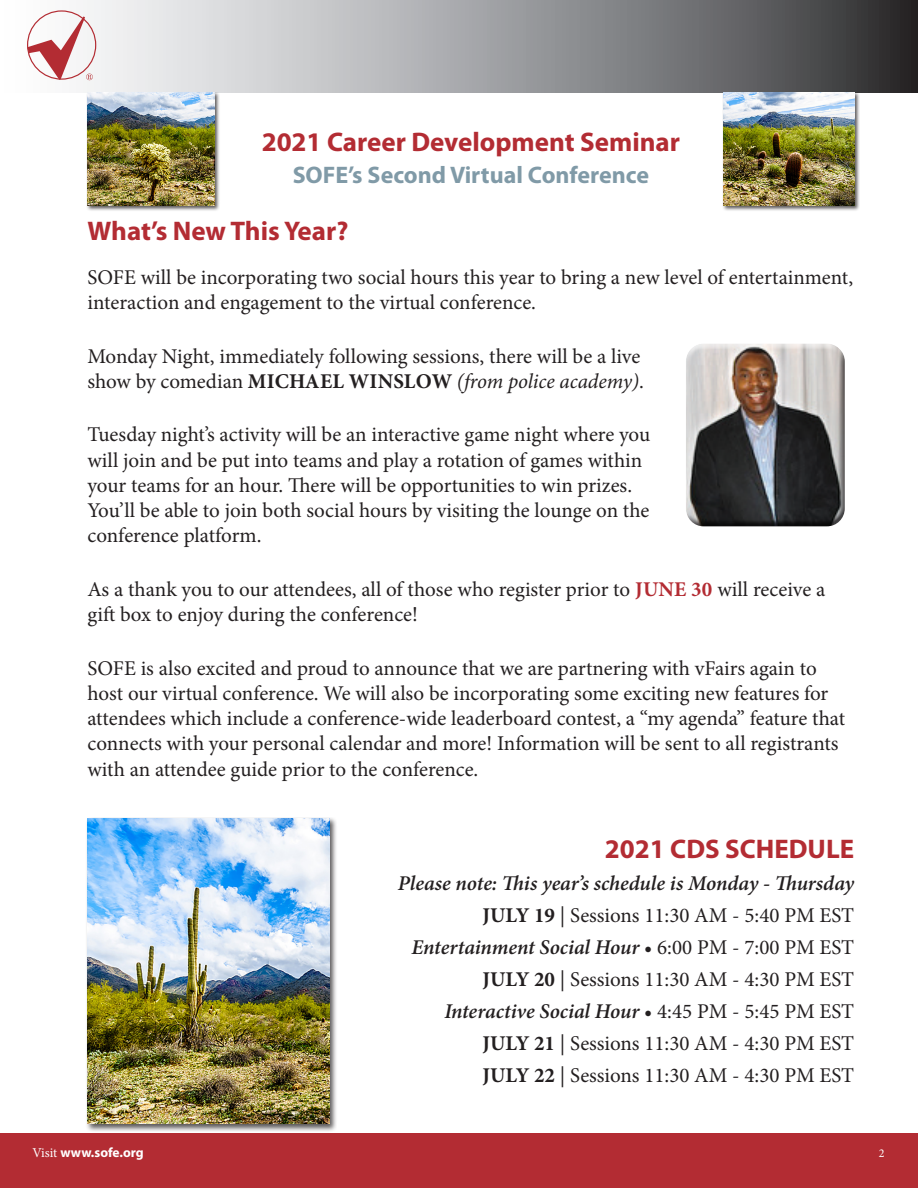
<style>
.page{position:relative;width:918px;height:1188px;background:#fff}
.page>*{position:absolute;margin:0;border:0;box-sizing:border-box;transform-origin:0 0}
.Headline{font:700 27px "Myriad Pro";color:#b32c33}
.Subhead_1{font:700 24px "Myriad Pro";color:#809aa7}
.Body_text_No_Indent{font:21px/25.2px "Minion Pro";color:#231f20}
.Body_text_No_Indent-2{font:italic 600 21px "Minion Pro";letter-spacing:-.005em;color:#231f20}
.t1{font:700 13.5px "Myriad Pro";color:#fff}
.t2{font:12px "Minion Pro";color:#fff}
.s1{font-weight:700}
.s2{font-style:italic}
.s3{font-weight:700;color:#b32c33}
.s4{font-weight:400;font-style:normal}
.s5{font-family:"Minion Pro";font-weight:400}
</style>
<div class="page">
<div style="left:0;top:1133px;width:918px;height:55px;background:#b32c33"></div>
<svg style="left:27px;top:0;width:891px;height:93px;background:#9b9b9e"></svg>
<svg style="left:28px;top:16px;width:65px;height:64px"></svg>
<div style="left:684px;top:342px;width:162px;height:175px;background:#fff;opacity:.75"></div>
<div style="left:684px;top:348px;width:162px;height:180px;background:#231f20;opacity:.75"></div>
<div style="left:85px;top:817px;width:253px;height:315px;background:#231f20;opacity:.75"></div>
<img style="left:87px;top:819px;width:242px;height:305px">
<div style="left:86px;top:92px;width:135px;height:120px;background:#231f20;opacity:.75"></div>
<img style="left:87px;top:93px;width:128px;height:113px">
<div style="left:722px;top:92px;width:138px;height:120px;background:#231f20;opacity:.75"></div>
<img style="left:724px;top:93px;width:130px;height:113px">
<p class="Headline" style="left:262px;top:124px;width:420px">2021 Career Development Seminar</p>
<p class="Subhead_1" style="left:293px;top:160px;width:358px">SOFE’s Second Virtual Conference</p>
<p class="Headline" style="left:87px;top:214px;width:262px">What’s New This Year?</p>
<p class="Body_text_No_Indent" style="left:87px;top:264px;width:767px">SOFE will be incorporating two social hours this year to bring a new level of entertainment, interaction and engagement to the virtual conference.</p>
<p class="Body_text_No_Indent" style="left:87px;top:343px;width:558px">Monday Night, immediately following sessions, there will be a live show by comedian <span class="s1">MICHAEL WINSLOW</span> <span class="s2">(from police academy)</span>.</p>
<p class="Body_text_No_Indent" style="left:87px;top:422px;width:564px">Tuesday night’s activity will be an interactive game night where you will join and be put into teams and play a rotation of games within your teams for an hour. There will be opportunities to win prizes.<br>You’ll be able to join both social hours by visiting the lounge on the conference platform.</p>
<p class="Body_text_No_Indent" style="left:87px;top:577px;width:739px">As a thank you to our attendees, all of those who register prior to <span class="s3">JUNE 30</span> will receive a gift box to enjoy during the conference!</p>
<p class="Body_text_No_Indent" style="left:87px;top:656px;width:759px">SOFE is also excited and proud to announce that we are partnering with vFairs again to host our virtual conference. We will also be incorporating some exciting new features for attendees which include a conference-wide leaderboard contest, a “my agenda” feature that connects with your personal calendar and more! Information will be sent to all registrants with an attendee guide prior to the conference.</p>
<p class="Headline" style="left:605px;top:832px;width:251px">2021 CDS SCHEDULE</p>
<p class="Body_text_No_Indent-2" style="left:398px;top:868px;width:458px">Please note: This year’s schedule is Monday - Thursday</p>
<p class="Body_text_No_Indent" style="left:483px;top:903px;width:373px"><span class="s1">JULY 19</span> | Sessions 11:30 AM - 5:40 PM EST</p>
<p class="Body_text_No_Indent-2" style="left:412px;top:932px;width:444px">Entertainment Social Hour <span class="s4">• 6:00 PM - 7:00 PM EST</span></p>
<p class="Body_text_No_Indent" style="left:483px;top:966px;width:373px"><span class="s1">JULY 20</span> | Sessions 11:30 AM - 4:30 PM EST</p>
<p class="Body_text_No_Indent-2" style="left:444px;top:996px;width:411px">Interactive Social Hour <span class="s4">• 4:45 PM - 5:45 PM EST</span></p>
<p class="Body_text_No_Indent" style="left:483px;top:1030px;width:373px"><span class="s1">JULY 21</span> | Sessions 11:30 AM - 4:30 PM EST</p>
<p class="Body_text_No_Indent" style="left:483px;top:1062px;width:373px"><span class="s1">JULY 22</span> | Sessions 11:30 AM - 4:30 PM EST</p>
<p class="t1" style="left:32px;top:1144px;width:113px"><span class="s5">Visit</span> www.sofe.org</p>
<p class="t2" style="left:879px;top:1145px;width:7px">2</p>
</div>
